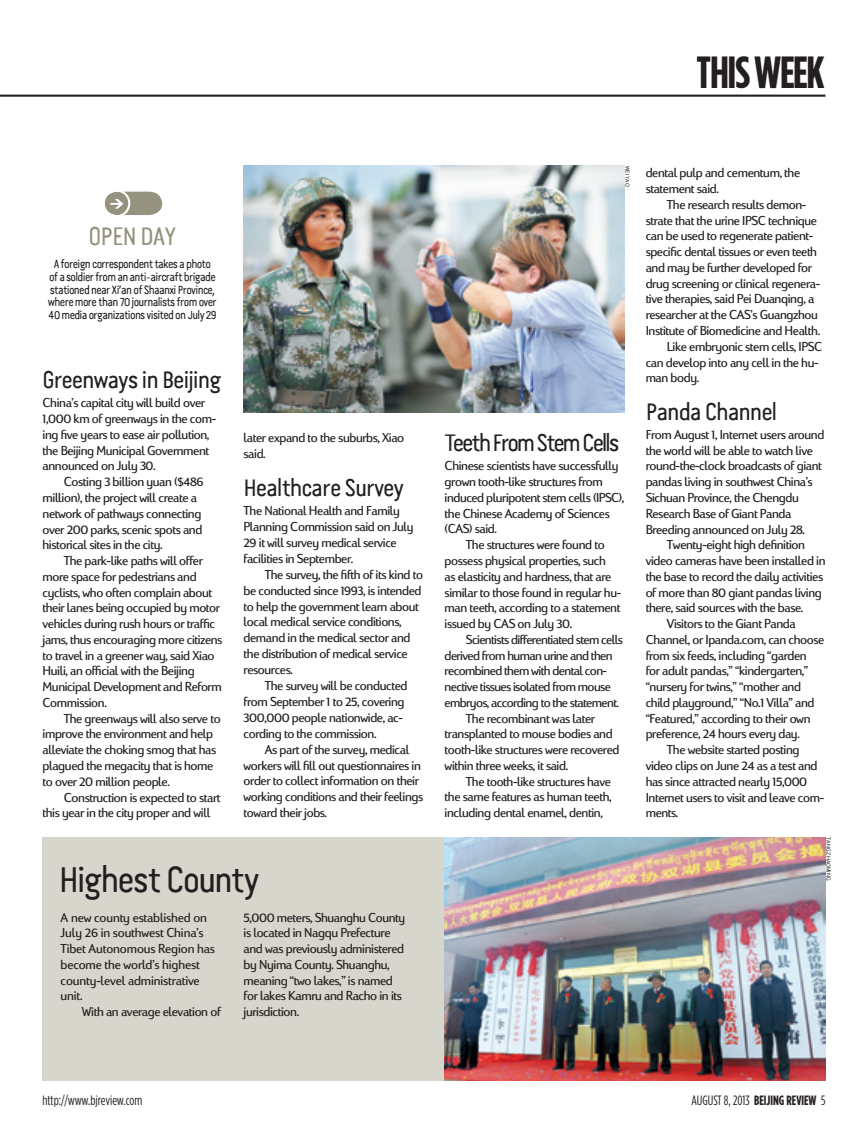
<style>
.page{position:relative;width:868px;height:1136px;background:#fff}
.page>*{position:absolute;margin:0;border:0;box-sizing:border-box;transform-origin:0 0}
.t1{font:700 condensed 45px "Gotham HTF";letter-spacing:-.03em;color:#231f20}
.t2{font:36px "Van Condensed LF";letter-spacing:-.065em;color:#231f20}
.t3{font:25.5px "Van Condensed LF";letter-spacing:-.05em;color:#95937f}
.t4{font:24px "Van Condensed LF";letter-spacing:-.05em;color:#231f20}
.t5{font:24px "Van Condensed LF";letter-spacing:-.095em;color:#231f20}
.t6{font:13.5px/15.8px "Fargo Rg Da Ma";letter-spacing:-.025em;color:#231f20;scale:1.05 1}
.t7{font:condensed 13.5px "Gotham HTF";letter-spacing:-.005em;color:#231f20}
.t8{font:12px/12.8px "Van Condensed LF";letter-spacing:-.06em;color:#231f20;text-align:center;scale:.95 1}
.t9{font:6px "Inter Face Da Ma";color:#231f20}
.s1{font-weight:700}
</style>
<div class="page">
<hr style="left:0;top:95px;width:825px;height:2px;background:#231f20">
<div style="left:43px;top:837px;width:782px;height:243px;background:#d7d6cd"></div>
<div style="left:103px;top:189px;width:27px;height:28px;border:2px solid #fff;border-radius:50%"></div>
<img style="left:243px;top:166px;width:381px;height:247px">
<img style="left:444px;top:837px;width:381px;height:243px">
<svg style="left:104px;top:192px;width:58px;height:23px"></svg>
<h1 class="t1" style="left:696px;top:47px;width:129px">THIS WEEK</h1>
<h3 class="t3" style="left:88px;top:220px;width:90px">OPEN DAY</h3>
<p class="t8" style="left:48px;top:257px;width:179px">A foreign correspondent takes a photo of a soldier from an anti-aircraft brigade stationed near Xi’an of Shaanxi Province, where more than 70 journalists from over 40 media organizations visited on July 29</p>
<h3 class="t4" style="left:43px;top:365px;width:181px">Greenways in Beijing</h3>
<p class="t6" style="left:43px;top:395px;width:167px">China’s capital city will build over<br>1,000 km of greenways in the com&shy;ing five years to ease air pollution, the Beijing Municipal Government announced on July 30.</p>
<p class="t6" style="left:43px;top:474px;width:155px;text-indent:21px">Costing 3 billion yuan ($486 million), the project will create a network of pathways connecting over 200 parks, scenic spots and historical sites in the city.</p>
<p class="t6" style="left:43px;top:553px;width:173px;text-indent:21px">The park-like paths will offer more space for pedestrians and cyclists, who often complain about their lanes being occupied by motor vehicles during rush hours or traffic jams, thus encouraging more citizens to travel in a greener way, said Xiao<br>Huili, an official with the Beijing<br>Municipal Development and Reform<br>Commission.</p>
<p class="t6" style="left:43px;top:710px;width:171px;text-indent:21px">The greenways will also serve to improve the environment and help alleviate the choking smog that has plagued the megacity that is home to over 20 million people.</p>
<p class="t6" style="left:43px;top:789px;width:171px;text-indent:21px">Construction is expected to start this year in the city proper and will</p>
<p class="t6" style="left:243px;top:430px;width:154px">later expand to the suburbs, Xiao said.</p>
<h3 class="t4" style="left:243px;top:472px;width:162px">Healthcare Survey</h3>
<p class="t6" style="left:243px;top:503px;width:163px">The National Health and Family<br>Planning Commission said on July<br>29 it will survey medical service facilities in September.</p>
<p class="t6" style="left:243px;top:566px;width:172px;text-indent:21px">The survey, the fifth of its kind to be conducted since 1993, is intended to help the government learn about local medical service conditions, demand in the medical sector and the distribution of medical service resources.</p>
<p class="t6" style="left:243px;top:678px;width:157px;text-indent:21px">The survey will be conducted from September 1 to 25, covering<br>300,000 people nationwide, ac&shy;cording to the commission.</p>
<p class="t6" style="left:243px;top:741px;width:172px;text-indent:21px">As part of the survey, medical workers will fill out questionnaires in order to collect information on their working conditions and their feelings toward their jobs.</p>
<h2 class="t2" style="left:59px;top:857px;width:202px">Highest County</h2>
<p class="t6" style="left:61px;top:909px;width:148px">A new county established on<br>July 26 in southwest China’s<br>Tibet Autonomous Region has become the world’s highest county-level administrative unit.</p>
<p class="t6" style="left:82px;top:1004px;width:134px">With an average elevation of</p>
<p class="t6" style="left:243px;top:909px;width:155px">5,000 meters, Shuanghu County is located in Nagqu Prefecture and was previously administered by Nyima County. Shuanghu, meaning “two lakes,” is named for lakes Kamru and Racho in its jurisdiction.</p>
<p class="t9" style="left:630px;top:166px;width:22px;rotate:90deg">WEI YAO</p>
<h3 class="t5" style="left:444px;top:428px;width:176px">Teeth From Stem Cells</h3>
<p class="t6" style="left:444px;top:458px;width:173px">Chinese scientists have successfully grown tooth-like structures from induced pluripotent stem cells (IPSC), the Chinese Academy of Sciences (CAS) said.</p>
<p class="t6" style="left:444px;top:537px;width:170px;text-indent:21px">The structures were found to possess physical properties, such<br>as elasticity and hardness, that are similar to those found in regular hu&shy;man teeth, according to a statement issued by CAS on July 30.</p>
<p class="t6" style="left:466px;top:632px;width:151px">Scientists differentiated stem cells</p>
<p class="t6" style="left:444px;top:647px;width:161px">derived from human urine and then</p>
<p class="t6" style="left:444px;top:663px;width:156px">recombined them with dental con-</p>
<p class="t6" style="left:444px;top:679px;width:160px">nective tissues isolated from mouse</p>
<p class="t6" style="left:444px;top:695px;width:167px">embryos, according to the statement.</p>
<p class="t6" style="left:466px;top:710px;width:124px">The recombinant was later</p>
<p class="t6" style="left:444px;top:726px;width:162px">transplanted to mouse bodies and</p>
<p class="t6" style="left:444px;top:742px;width:168px">tooth-like structures were recovered</p>
<p class="t6" style="left:444px;top:758px;width:119px">within three weeks, it said.</p>
<p class="t6" style="left:466px;top:773px;width:140px">The tooth-like structures have</p>
<p class="t6" style="left:444px;top:789px;width:160px">the same features as human teeth,</p>
<p class="t6" style="left:444px;top:805px;width:152px">including dental enamel, dentin,</p>
<p class="t6" style="left:645px;top:165px;width:149px">dental pulp and cementum, the statement said.</p>
<p class="t6" style="left:666px;top:197px;width:134px">The research results demon-</p>
<p class="t6" style="left:645px;top:213px;width:165px">strate that the urine IPSC technique</p>
<p class="t6" style="left:645px;top:228px;width:161px">can be used to regenerate patient-</p>
<p class="t6" style="left:645px;top:244px;width:165px">specific dental tissues or even teeth</p>
<p class="t6" style="left:645px;top:260px;width:160px">and may be further developed for</p>
<p class="t6" style="left:645px;top:276px;width:168px">drug screening or clinical regenera-</p>
<p class="t6" style="left:645px;top:291px;width:162px">tive therapies, said Pei Duanqing, a</p>
<p class="t6" style="left:645px;top:307px;width:165px">researcher at the CAS’s Guangzhou</p>
<p class="t6" style="left:645px;top:323px;width:168px">Institute of Biomedicine and Health.</p>
<p class="t6" style="left:666px;top:339px;width:149px">Like embryonic stem cells, IPSC</p>
<p class="t6" style="left:645px;top:354px;width:166px">can develop into any cell in the hu-</p>
<p class="t6" style="left:645px;top:370px;width:53px">man body.</p>
<h3 class="t4" style="left:645px;top:396px;width:133px">Panda Channel</h3>
<p class="t6" style="left:645px;top:427px;width:172px">From August 1, Internet users around the world will be able to watch live round-the-clock broadcasts of giant pandas living in southwest China’s Sichuan Province, the Chengdu Research Base of Giant Panda Breeding announced on July 28.</p>
<p class="t6" style="left:666px;top:537px;width:133px">Twenty-eight high definition</p>
<p class="t6" style="left:645px;top:553px;width:173px">video cameras have been installed in</p>
<p class="t6" style="left:645px;top:569px;width:170px">the base to record the daily activities</p>
<p class="t6" style="left:645px;top:584px;width:169px">of more than 80 giant pandas living</p>
<p class="t6" style="left:645px;top:600px;width:151px">there, said sources with the base.</p>
<p class="t6" style="left:666px;top:616px;width:124px">Visitors to the Giant Panda</p>
<p class="t6" style="left:645px;top:632px;width:171px">Channel, or Ipanda.com, can choose</p>
<p class="t6" style="left:645px;top:647px;width:155px">from six feeds, including “garden</p>
<p class="t6" style="left:645px;top:663px;width:156px">for adult pandas,” “kindergarten,”</p>
<p class="t6" style="left:645px;top:679px;width:149px">“nursery for twins,” “mother and</p>
<p class="t6" style="left:645px;top:695px;width:162px">child playground,” “No.1 Villa” and</p>
<p class="t6" style="left:645px;top:710px;width:158px">“Featured,” according to their own</p>
<p class="t6" style="left:645px;top:726px;width:148px">preference, 24 hours every day.</p>
<p class="t6" style="left:666px;top:742px;width:128px">The website started posting</p>
<p class="t6" style="left:645px;top:758px;width:165px">video clips on June 24 as a test and</p>
<p class="t6" style="left:645px;top:773px;width:155px">has since attracted nearly 15,000</p>
<p class="t6" style="left:645px;top:789px;width:171px">Internet users to visit and leave com-</p>
<p class="t6" style="left:645px;top:805px;width:33px">ments.</p>
<p class="t9" style="left:831px;top:837px;width:45px;rotate:90deg">TANG ZHAOMING</p>
<p class="t7" style="left:43px;top:1092px;width:101px">http://www.bjreview.com</p>
<p class="t7" style="left:691px;top:1092px;width:135px">AUGUST 8, 2013 <span class="s1">BEIJING REVIEW</span> 5</p>
</div>
